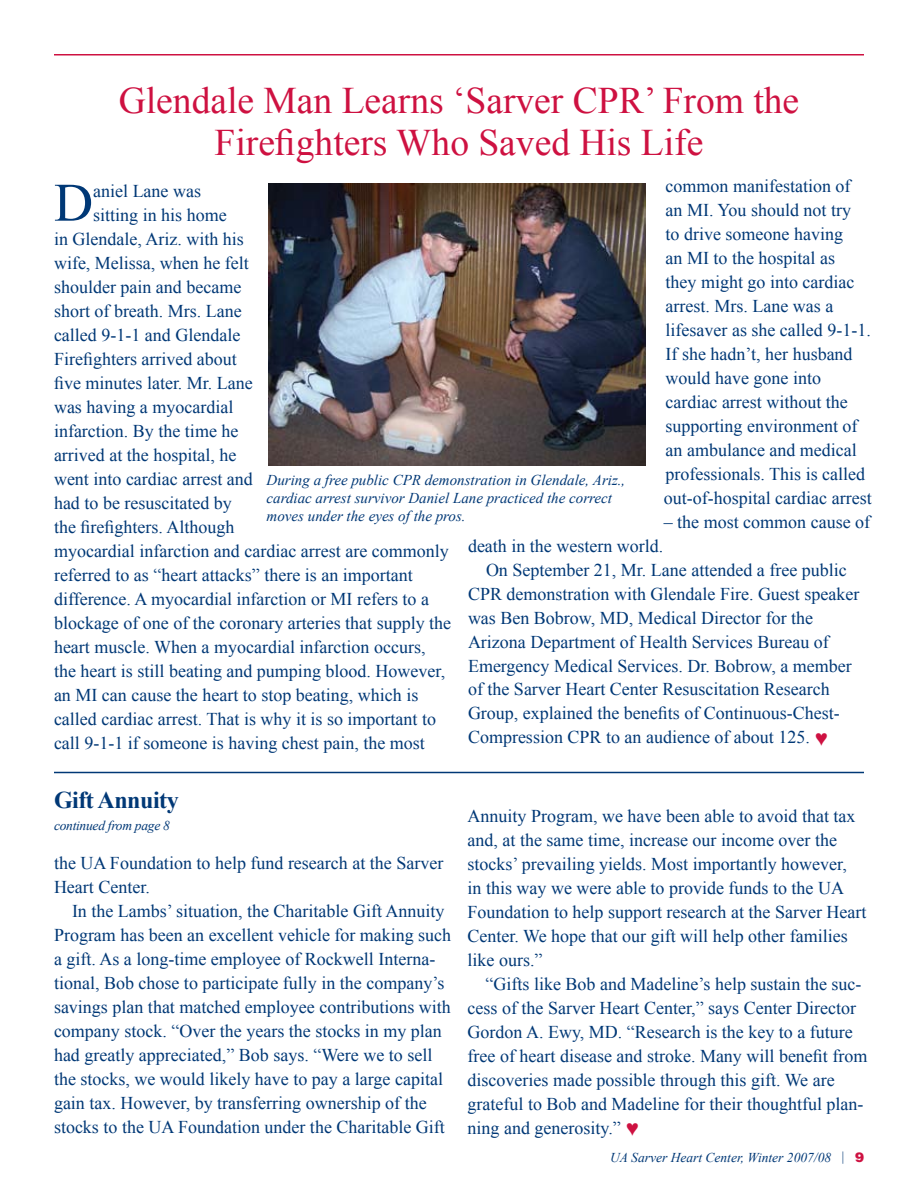
<style>
.page{position:relative;width:918px;height:1188px;background:#fff}
.page>*{position:absolute;margin:0;border:0;box-sizing:border-box;transform-origin:0 0}
.t1{font:54.3px "Times New Roman";color:#003876}
.t2{font:37.5px/42px "Times New Roman";color:#ce1141;text-align:center}
.t3{font:700 24px "Times New Roman";letter-spacing:-.02em;color:#003876}
.t4{font:18px/24px "Times New Roman";color:#003876}
.t5{font:italic 15px/18px "Times New Roman";color:#003876}
.t6{font:italic 13.5px "Times New Roman";color:#003876}
.t7{font:italic 13.5px "Times New Roman";letter-spacing:-.02em;color:#003876}
.s1{font-family:"Helvetica";font-weight:900;font-style:normal;color:#ce1141}
</style>
<div class="page">
<hr style="left:54px;top:54px;width:810px;height:2px;background:#ce1141">
<img style="left:268px;top:183px;width:377px;height:283px">
<hr style="left:54px;top:772px;width:810px;height:1px;background:#003876">
<h2 class="t2" style="left:119px;top:79px;width:682px">Glendale Man Learns ‘Sarver CPR’ From the<br>Firefighters Who Saved His Life</h2>
<p class="t4" style="left:664px;top:173px;width:209px">common manifestation of<br>an MI. You should not try<br>to drive someone having<br>an MI to the hospital as<br>they might go into cardiac arrest. Mrs. Lane was a lifesaver as she called 9-1-1.<br>If she hadn’t, her husband would have gone into cardiac arrest without the supporting environment of an ambulance and medical professionals. This is called out-of-hospital cardiac arrest</p>
<p class="t4" style="left:664px;top:509px;width:208px">– the most common cause of</p>
<p class="t4" style="left:468px;top:533px;width:197px">death in the western world.</p>
<p class="t4" style="left:486px;top:557px;width:362px">On September 21, Mr. Lane attended a free public</p>
<p class="t4" style="left:468px;top:581px;width:393px">CPR demonstration with Glendale Fire. Guest speaker</p>
<p class="t4" style="left:468px;top:605px;width:347px">was Ben Bobrow, MD, Medical Director for the</p>
<p class="t4" style="left:468px;top:629px;width:362px">Arizona Department of Health Services Bureau of</p>
<p class="t4" style="left:468px;top:653px;width:385px">Emergency Medical Services. Dr. Bobrow, a member</p>
<p class="t4" style="left:468px;top:677px;width:363px">of the Sarver Heart Center Resuscitation Research</p>
<p class="t4" style="left:468px;top:701px;width:373px">Group, explained the benefits of Continuous-Chest-</p>
<p class="t4" style="left:468px;top:725px;width:343px">Compression CPR to an audience of about 125.</p>
<h1 class="t1" style="left:54px;top:166px;width:41px">D</h1>
<p class="t4" style="left:93px;top:178px;width:109px">aniel Lane was</p>
<p class="t4" style="left:93px;top:202px;width:135px">sitting in his home</p>
<p class="t4" style="left:54px;top:226px;width:191px">in Glendale, Ariz. with his</p>
<p class="t4" style="left:54px;top:250px;width:196px">wife, Melissa, when he felt</p>
<p class="t4" style="left:54px;top:274px;width:189px">shoulder pain and became</p>
<p class="t4" style="left:54px;top:298px;width:189px">short of breath. Mrs. Lane</p>
<p class="t4" style="left:54px;top:322px;width:188px">called 9-1-1 and Glendale</p>
<p class="t4" style="left:54px;top:346px;width:184px">Firefighters arrived about</p>
<p class="t4" style="left:54px;top:370px;width:200px">five minutes later. Mr. Lane</p>
<p class="t4" style="left:54px;top:394px;width:181px">was having a myocardial</p>
<p class="t4" style="left:54px;top:418px;width:186px">infarction. By the time he</p>
<p class="t4" style="left:54px;top:442px;width:184px">arrived at the hospital, he</p>
<p class="t4" style="left:54px;top:466px;width:200px">went into cardiac arrest and</p>
<p class="t4" style="left:54px;top:490px;width:179px">had to be resuscitated by</p>
<p class="t4" style="left:54px;top:514px;width:182px">the firefighters. Although</p>
<p class="t4" style="left:54px;top:538px;width:396px">myocardial infarction and cardiac arrest are commonly</p>
<p class="t4" style="left:54px;top:562px;width:360px">referred to as “heart attacks” there is an important</p>
<p class="t4" style="left:54px;top:586px;width:377px">difference. A myocardial infarction or MI refers to a</p>
<p class="t4" style="left:54px;top:610px;width:399px">blockage of one of the coronary arteries that supply the</p>
<p class="t4" style="left:54px;top:634px;width:373px">heart muscle. When a myocardial infarction occurs,</p>
<p class="t4" style="left:54px;top:658px;width:393px">the heart is still beating and pumping blood. However,</p>
<p class="t4" style="left:54px;top:682px;width:366px">an MI can cause the heart to stop beating, which is</p>
<p class="t4" style="left:54px;top:706px;width:384px">called cardiac arrest. That is why it is so important to</p>
<p class="t4" style="left:54px;top:730px;width:372px">call 9-1-1 if someone is having chest pain, the most</p>
<p class="t5" style="left:267px;top:470px;width:360px">During a free public CPR demonstration in Glendale, Ariz., cardiac arrest survivor Daniel Lane practiced the correct moves under the eyes of the pros.</p>
<h3 class="t3" style="left:54px;top:784px;width:126px">Gift Annuity</h3>
<p class="t7" style="left:54px;top:816px;width:117px">continued from page 8</p>
<p class="t4" style="left:54px;top:851px;width:391px">the UA Foundation to help fund research at the Sarver<br>Heart Center.</p>
<p class="t4" style="left:54px;top:899px;width:399px;text-indent:18px">In the Lambs’ situation, the Charitable Gift Annuity Program has been an excellent vehicle for making such a gift. As a long-time employee of Rockwell Interna&shy;tional, Bob chose to participate fully in the company’s savings plan that matched employee contributions with company stock. “Over the years the stocks in my plan had greatly appreciated,” Bob says. “Were we to sell the stocks, we would likely have to pay a large capital gain tax. However, by transferring ownership of the stocks to the UA Foundation under the Charitable Gift</p>
<p class="t4" style="left:468px;top:803px;width:400px">Annuity Program, we have been able to avoid that tax and, at the same time, increase our income over the stocks’ prevailing yields. Most importantly however,<br>in this way we were able to provide funds to the UA Foundation to help support research at the Sarver Heart Center. We hope that our gift will help other families like ours.”</p>
<p class="t4" style="left:468px;top:971px;width:401px;text-indent:18px">“Gifts like Bob and Madeline’s help sustain the suc&shy;cess of the Sarver Heart Center,” says Center Director Gordon A. Ewy, MD. “Research is the key to a future free of heart disease and stroke. Many will benefit from discoveries made possible through this gift. We are grateful to Bob and Madeline for their thoughtful plan&shy;ning and generosity.”</p>
<p class="t6" style="left:610px;top:1148px;width:255px">UA Sarver Heart Center, Winter 2007/08 | <span class="s1">9</span></p>
</div>
